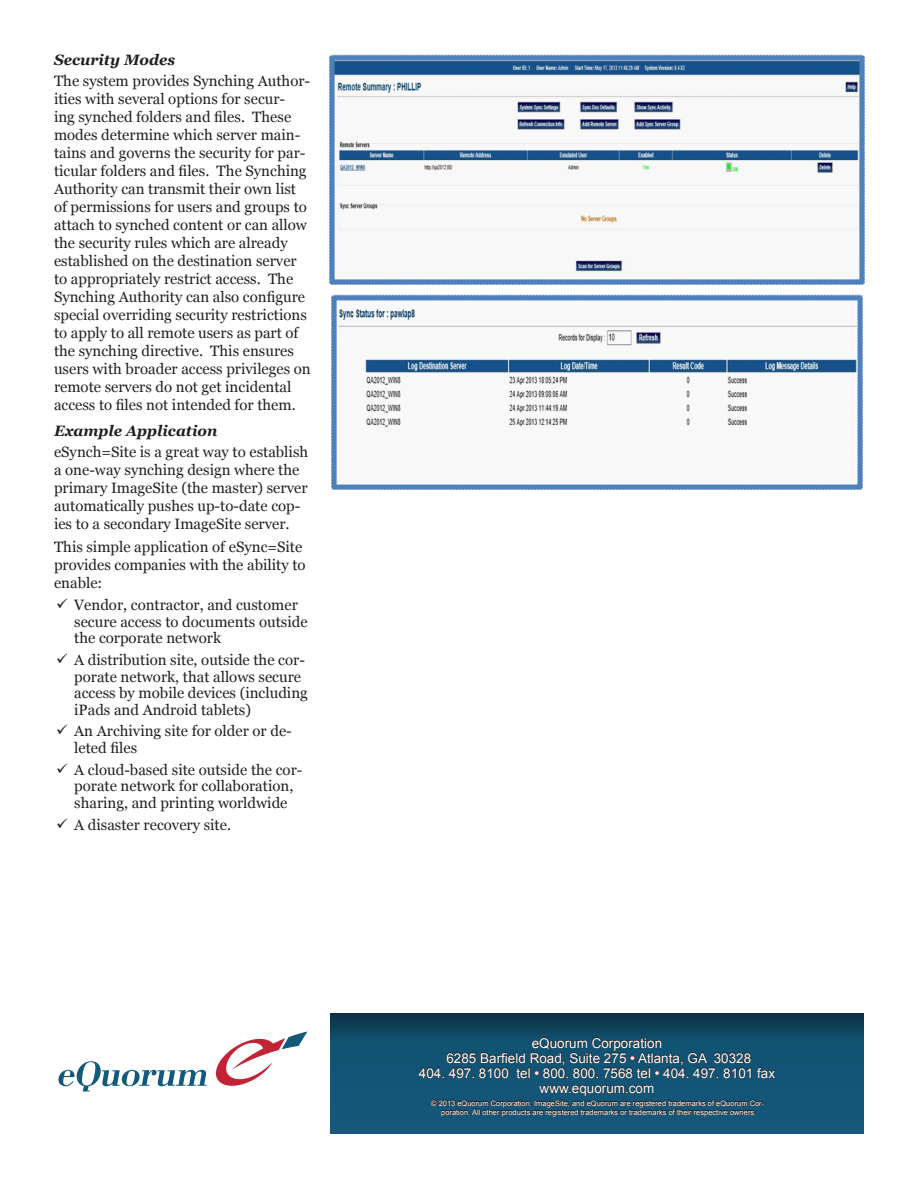
<style>
.page{position:relative;width:918px;height:1188px;background:#fff}
.page>*{position:absolute;margin:0;border:0;box-sizing:border-box;transform-origin:0 0}
.bulleted2{font:15px/18px "Georgia";color:#231f20}
.Heading_2{font:italic 700 15px "Georgia";color:#231f20}
.t1{font:13.5px "Arial";color:#fff}
.t2{font:7.5px/9px "Arial";color:#fff;text-align:center}
</style>
<div class="page">
<svg style="left:330px;top:1014px;width:534px;height:120px;background:#114d6b"></svg>
<svg style="left:216px;top:1031px;width:91px;height:55px"></svg>
<svg style="left:58px;top:1061px;width:149px;height:30px"></svg>
<img style="left:330px;top:55px;width:534px;height:230px">
<img style="left:331px;top:295px;width:532px;height:195px">
<svg style="left:418px;top:1037px;width:358px;height:82px;background:#164760"></svg>
<p class="Heading_2" style="left:54px;top:50px;width:123px">Security Modes</p>
<p class="bulleted2" style="left:54px;top:72px;width:258px">The system provides Synching Author&shy;ities with several options for secur-<br>ing synched folders and files. These modes determine which server main&shy;tains and governs the security for par&shy;ticular folders and files. The Synching Authority can transmit their own list of permissions for users and groups to attach to synched content or can allow the security rules which are already established on the destination server to appropriately restrict access. The Synching Authority can also configure special overriding security restrictions to apply to all remote users as part of the synching directive. This ensures users with broader access privileges on remote servers do not get incidental access to files not intended for them.</p>
<p class="Heading_2" style="left:54px;top:421px;width:165px">Example Application</p>
<p class="bulleted2" style="left:54px;top:443px;width:256px">eSynch=Site is a great way to establish a one-way synching design where the primary ImageSite (the master) server automatically pushes up-to-date cop&shy;ies to a secondary ImageSite server.</p>
<p class="bulleted2" style="left:54px;top:538px;width:253px">This simple application of eSync=Site provides companies with the ability to enable:</p>
<p class="bulleted2" style="left:74px;top:597px;width:235px;line-height:16.5px">Vendor, contractor, and customer secure access to documents outside the corporate network</p>
<p class="bulleted2" style="left:74px;top:652px;width:235px;line-height:16.5px">A distribution site, outside the cor&shy;porate network, that allows secure access by mobile devices (including iPads and Android tablets)</p>
<p class="bulleted2" style="left:74px;top:723px;width:219px;line-height:16.5px">An Archiving site for older or de&shy;leted files</p>
<p class="bulleted2" style="left:74px;top:762px;width:230px;line-height:16.5px">A cloud-based site outside the cor&shy;porate network for collaboration, sharing, and printing worldwide</p>
<p class="bulleted2" style="left:74px;top:816px;width:158px">A disaster recovery site.</p>
<p class="t1" style="left:532px;top:1034px;width:132px">eQuorum Corporation</p>
<p class="t1" style="left:446px;top:1049px;width:306px">6285 Barfield Road, Suite 275 • Atlanta, GA 30328</p>
<p class="t1" style="left:419px;top:1064px;width:358px">404. 497. 8100 tel • 800. 800. 7568 tel • 404. 497. 8101 fax</p>
<p class="t1" style="left:540px;top:1079px;width:116px">www.equorum.com</p>
<p class="t2" style="left:431px;top:1099px;width:335px">© 2013 eQuorum Corporation. ImageSite, and eQuorum are registered trademarks of eQuorum Cor&shy;poration. All other products are registered trademarks or trademarks of their respective owners.</p>
</div>
